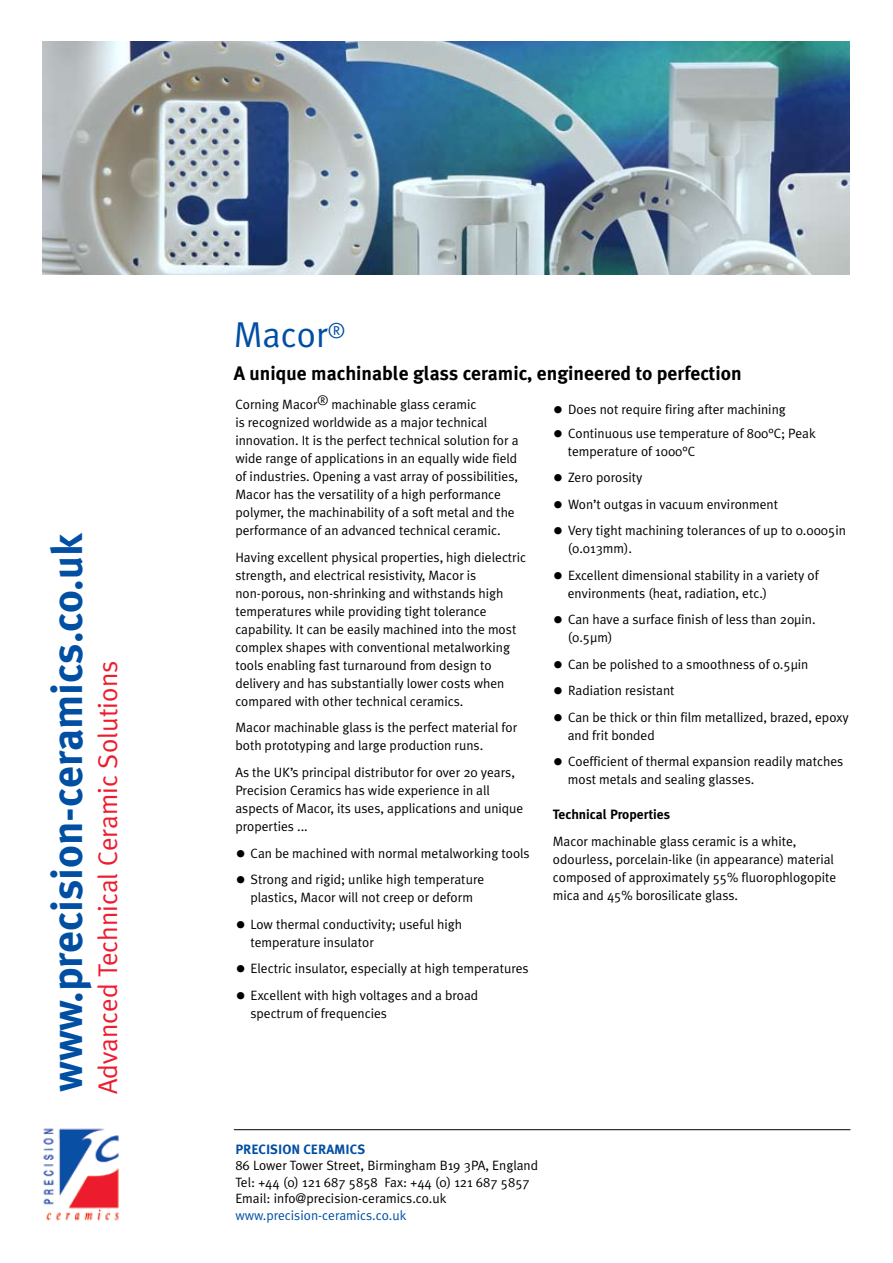
<style>
.page{position:relative;width:893px;height:1263px;background:#fff}
.page>*{position:absolute;margin:0;border:0;box-sizing:border-box;transform-origin:0 0}
.t1{font:700 43.2px "Meta Plus";color:#004fa3}
.t2{font:36px "Meta Plus Normal";color:#004fa3}
.t3{font:27px "Meta Plus Normal";color:#ed1c2e}
.t4{font:700 19.5px "Meta Plus";color:#000}
.t5{font:13.5px/18px "Meta Plus Normal";color:#000}
.t6{font:13.5px "Meta Plus Normal";color:#004fa3}
.t7{font:700 13.5px "Meta Plus";color:#000}
.t8{font:700 13.5px "Meta Plus";color:#004fa3}
.s1{font-family:"Frutiger";font-weight:900;font-size:21px}
</style>
<div class="page">
<img style="left:43px;top:1128px;width:77px;height:93px">
<hr style="left:234px;top:1129px;width:616px;height:1px;background:#000">
<img style="left:43px;top:41px;width:806px;height:234px">
<h1 class="t1" style="left:42px;top:1092px;width:561px;rotate:-90deg">www.precision-ceramics.co.uk</h1>
<h3 class="t3" style="left:92px;top:1094px;width:434px;rotate:-90deg">Advanced Technical Ceramic Solutions</h3>
<h2 class="t2" style="left:234px;top:314px;width:113px">Macor<sup>®</sup></h2>
<h3 class="t4" style="left:234px;top:362px;width:509px">A unique machinable glass ceramic, engineered to perfection</h3>
<p class="t5" style="left:553px;top:400px;width:235px"><span class="s1">•</span> Does not require firing after machining</p>
<p class="t5" style="left:568px;top:424px;width:250px;text-indent:-15px"><span class="s1">•</span> Continuous use temperature of 800°C; Peak temperature of 1000°C</p>
<p class="t5" style="left:553px;top:468px;width:91px"><span class="s1">•</span> Zero porosity</p>
<p class="t5" style="left:553px;top:495px;width:227px"><span class="s1">•</span> Won’t outgas in vacuum environment</p>
<p class="t5" style="left:568px;top:521px;width:280px;text-indent:-15px"><span class="s1">•</span> Very tight machining tolerances of up to 0.0005in (0.013mm).</p>
<p class="t5" style="left:568px;top:566px;width:252px;text-indent:-15px"><span class="s1">•</span> Excellent dimensional stability in a variety of environments (heat, radiation, etc.)</p>
<p class="t5" style="left:568px;top:610px;width:249px;text-indent:-15px"><span class="s1">•</span> Can have a surface finish of less than 20µin. (0.5µm)</p>
<p class="t5" style="left:553px;top:655px;width:257px"><span class="s1">•</span> Can be polished to a smoothness of 0.5µin</p>
<p class="t5" style="left:553px;top:681px;width:123px"><span class="s1">•</span> Radiation resistant</p>
<p class="t5" style="left:568px;top:708px;width:282px;text-indent:-15px"><span class="s1">•</span> Can be thick or thin film metallized, brazed, epoxy and frit bonded</p>
<p class="t5" style="left:568px;top:752px;width:277px;text-indent:-15px"><span class="s1">•</span> Coefficient of thermal expansion readily matches most metals and sealing glasses.</p>
<p class="t7" style="left:553px;top:807px;width:119px">Technical Properties</p>
<p class="t5" style="left:553px;top:832px;width:285px">Macor machinable glass ceramic is a white, odourless, porcelain-like (in appearance) material composed of approximately 55% fluorophlogopite mica and 45% borosilicate glass.</p>
<p class="t5" style="left:235px;top:396px;width:285px">Corning Macor® machinable glass ceramic<br>is recognized worldwide as a major technical innovation. It is the perfect technical solution for a wide range of applications in an equally wide field of industries. Opening a vast array of possibilities, Macor has the versatility of a high performance polymer, the machinability of a soft metal and the performance of an advanced technical ceramic.</p>
<p class="t5" style="left:235px;top:548px;width:292px">Having excellent physical properties, high dielectric strength, and electrical resistivity, Macor is non-porous, non-shrinking and withstands high temperatures while providing tight tolerance capability. It can be easily machined into the most complex shapes with conventional metalworking tools enabling fast turnaround from design to delivery and has substantially lower costs when compared with other technical ceramics.</p>
<p class="t5" style="left:235px;top:719px;width:283px">Macor machinable glass is the perfect material for both prototyping and large production runs.</p>
<p class="t5" style="left:235px;top:763px;width:290px">As the UK’s principal distributor for over 20 years, Precision Ceramics has wide experience in all aspects of Macor, its uses, applications and unique properties ...</p>
<p class="t5" style="left:235px;top:844px;width:296px"><span class="s1">•</span> Can be machined with normal metalworking tools</p>
<p class="t5" style="left:235px;top:870px;width:250px;text-align:center"><span class="s1">•</span> Strong and rigid; unlike high temperature plastics, Macor will not creep or deform</p>
<p class="t5" style="left:250px;top:915px;width:213px;text-indent:-15px"><span class="s1">•</span> Low thermal conductivity; useful high temperature insulator</p>
<p class="t5" style="left:235px;top:959px;width:295px"><span class="s1">•</span> Electric insulator, especially at high temperatures</p>
<p class="t5" style="left:250px;top:986px;width:229px;text-indent:-15px"><span class="s1">•</span> Excellent with high voltages and a broad spectrum of frequencies</p>
<p class="t8" style="left:235px;top:1141px;width:131px">Precision Ceramics</p>
<p class="t5" style="left:235px;top:1157px;width:304px;line-height:16.5px">86 Lower Tower Street, Birmingham B19 3PA, England<br>Tel: +44 (0) 121 687 5858 Fax: +44 (0) 121 687 5857<br>Email: info@precision-ceramics.co.uk</p>
<p class="t6" style="left:235px;top:1207px;width:173px">www.precision-ceramics.co.uk</p>
</div>
